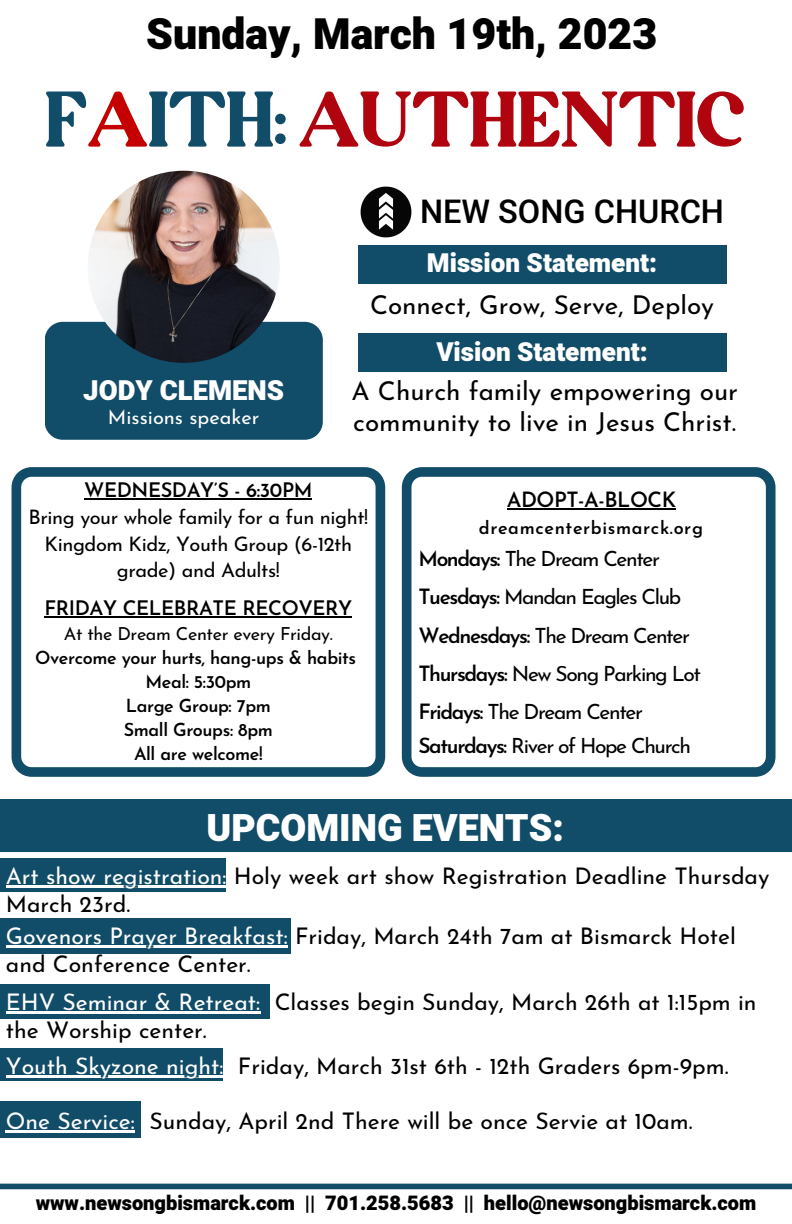
<style>
.page{position:relative;width:792px;height:1224px;background:#fff}
.page>*{position:absolute;margin:0;border:0;box-sizing:border-box;transform-origin:0 0}
.t1{font:79px "Adventuro";color:#b0040e}
.t2{font:900 42.7px "Heebo";color:#000}
.t3{font:900 37.5px "Heebo";color:#fff}
.t4{font:500 32.5px "Heebo";color:#000}
.t5{font:900 27.5px "Heebo";color:#fff}
.t6{font:26px/30.8px "Josefin Sans";color:#000}
.t7{font:900 26px "Heebo";color:#fff}
.t8{font:22.9px/27.7px "Josefin Sans";color:#000}
.t9{font:21px/38.2px "Josefin Sans";letter-spacing:-.065em;color:#000}
.t10{font:600 21px "Josefin Sans";letter-spacing:-.02em;color:#000}
.t11{font:20px/26.7px "Josefin Sans";letter-spacing:-.02em;color:#000;text-align:center}
.t12{font:900 20px "Heebo";color:#000}
.t13{font:600 20px "Josefin Sans";letter-spacing:-.02em;color:#000}
.t14{font:20px "Josefin Sans";color:#fff}
.t15{font:600 18px/24px "Josefin Sans";letter-spacing:-.02em;color:#000;text-align:center}
.t16{font:18px "Josefin Sans";letter-spacing:-.02em;color:#000}
.t17{font:600 18px "Josefin Sans";letter-spacing:.035em;color:#000}
.s1{color:#114c68}
.s2{color:#c40000}
.s3{font-weight:600}
.s4{color:#fff}
</style>
<div class="page">
<div style="left:45px;top:322px;width:278px;height:118px;background:#114c68;border-radius:18px"></div>
<img style="left:88px;top:171px;width:192px;height:192px;border-radius:50%">
<svg style="left:12px;top:467px;width:373px;height:310px"></svg>
<svg style="left:402px;top:467px;width:374px;height:310px"></svg>
<div style="left:0;top:800px;width:792px;height:52px;background:#114c68"></div>
<div style="left:0;top:1184px;width:792px;height:5px;background:#114c68"></div>
<div style="left:358px;top:245px;width:368px;height:39px;background:#114c68"></div>
<div style="left:358px;top:334px;width:368px;height:38px;background:#114c68"></div>
<img style="left:360px;top:186px;width:52px;height:52px">
<div style="left:0;top:918px;width:290px;height:36px;background:#114c68"></div>
<div style="left:0;top:858px;width:226px;height:34px;background:#114c68"></div>
<div style="left:0;top:984px;width:269px;height:34px;background:#114c68"></div>
<div style="left:0;top:1048px;width:223px;height:33px;background:#114c68"></div>
<div style="left:0;top:1101px;width:140px;height:37px;background:#114c68"></div>
<hr style="left:6px;top:885px;width:221px;height:3px;background:#fff">
<hr style="left:6px;top:945px;width:282px;height:3px;background:#fff">
<hr style="left:6px;top:1011px;width:254px;height:3px;background:#fff">
<hr style="left:6px;top:1075px;width:217px;height:2px;background:#fff">
<hr style="left:6px;top:1131px;width:129px;height:2px;background:#fff">
<hr style="left:507px;top:508px;width:169px;height:2px;background:#000">
<hr style="left:84px;top:499px;width:228px;height:1px;background:#000">
<hr style="left:44px;top:616px;width:308px;height:2px;background:#000">
<h2 class="t2" style="left:146px;top:4px;width:512px">Sunday, March 19th, 2023</h2>
<h1 class="t1" style="left:46px;top:74px;width:701px"><span class="s1">F</span><span class="s2">A</span><span class="s1">ITH:</span>AUTHENTIC</h1>
<p class="t5" style="left:83px;top:371px;width:202px">JODY CLEMENS</p>
<p class="t14" style="left:108px;top:409px;width:153px">Missions speaker</p>
<h3 class="t4" style="left:420px;top:189px;width:306px">NEW SONG CHURCH</h3>
<p class="t7" style="left:427px;top:245px;width:232px">Mission Statement:</p>
<p class="t6" style="left:370px;top:292px;width:346px">Connect, Grow, Serve, Deploy</p>
<p class="t7" style="left:436px;top:333px;width:213px">Vision Statement:</p>
<p class="t6" style="left:352px;top:378px;width:388px">A Church family empowering our community to live in Jesus Christ.</p>
<p class="t13" style="left:84px;top:482px;width:230px">WEDNESDAY’S - 6:30PM</p>
<p class="t11" style="left:29px;top:506px;width:341px">Bring your whole family for a fun night!<br>Kingdom Kidz, Youth Group (6-12th grade) and Adults!</p>
<p class="t13" style="left:44px;top:600px;width:309px">FRIDAY CELEBRATE RECOVERY</p>
<p class="t16" style="left:64px;top:627px;width:271px">At the Dream Center every Friday.</p>
<p class="t15" style="left:35px;top:648px;width:323px">Overcome your hurts, hang-ups &amp; habits<br>Meal: 5:30pm<br>Large Group: 7pm<br>Small Groups: 8pm<br>All are welcome!</p>
<p class="t10" style="left:507px;top:491px;width:171px">ADOPT-A-BLOCK</p>
<p class="t17" style="left:479px;top:520px;width:226px">dreamcenterbismarck.org</p>
<p class="t9" style="left:418px;top:542px;width:284px"><span class="s3">Mondays:</span> The Dream Center<br><span class="s3">Tuesdays:</span> Mandan Eagles Club<br><span class="s3">Wednesdays:</span> The Dream Center<br><span class="s3">Thursdays:</span> New Song Parking Lot<br><span class="s3">Fridays:</span> The Dream Center</p>
<p class="t9" style="left:418px;top:728px;width:274px"><span class="s3">Saturdays:</span> River of Hope Church</p>
<h3 class="t3" style="left:206px;top:801px;width:359px">UPCOMING EVENTS:</h3>
<p class="t8" style="left:6px;top:865px;width:765px"><span class="s4">Art show registration:</span> Holy week art show Registration Deadline Thursday<br>March 23rd. <span class="s4">Ho</span></p>
<p class="t8" style="left:6px;top:924px;width:732px"><span class="s4">Govenors Prayer Breakfast:</span> Friday, March 24th 7am at Bismarck Hotel and Conference Center.</p>
<p class="t8" style="left:6px;top:991px;width:752px"><span class="s4">EHV Seminar &amp; Retreat:</span> Classes begin Sunday, March 26th at 1:15pm in the Worship center.</p>
<p class="t8" style="left:6px;top:1054px;width:724px"><span class="s4">Youth Skyzone night:</span> Friday, March 31st 6th - 12th Graders 6pm-9pm.</p>
<p class="t8" style="left:6px;top:1110px;width:688px"><span class="s4">One Service:</span> Sunday, April 2nd There will be once Servie at 10am.</p>
<p class="t12" style="left:36px;top:1189px;width:722px">www.newsongbismarck.com || 701.258.5683 || hello@newsongbismarck.com</p>
</div>
